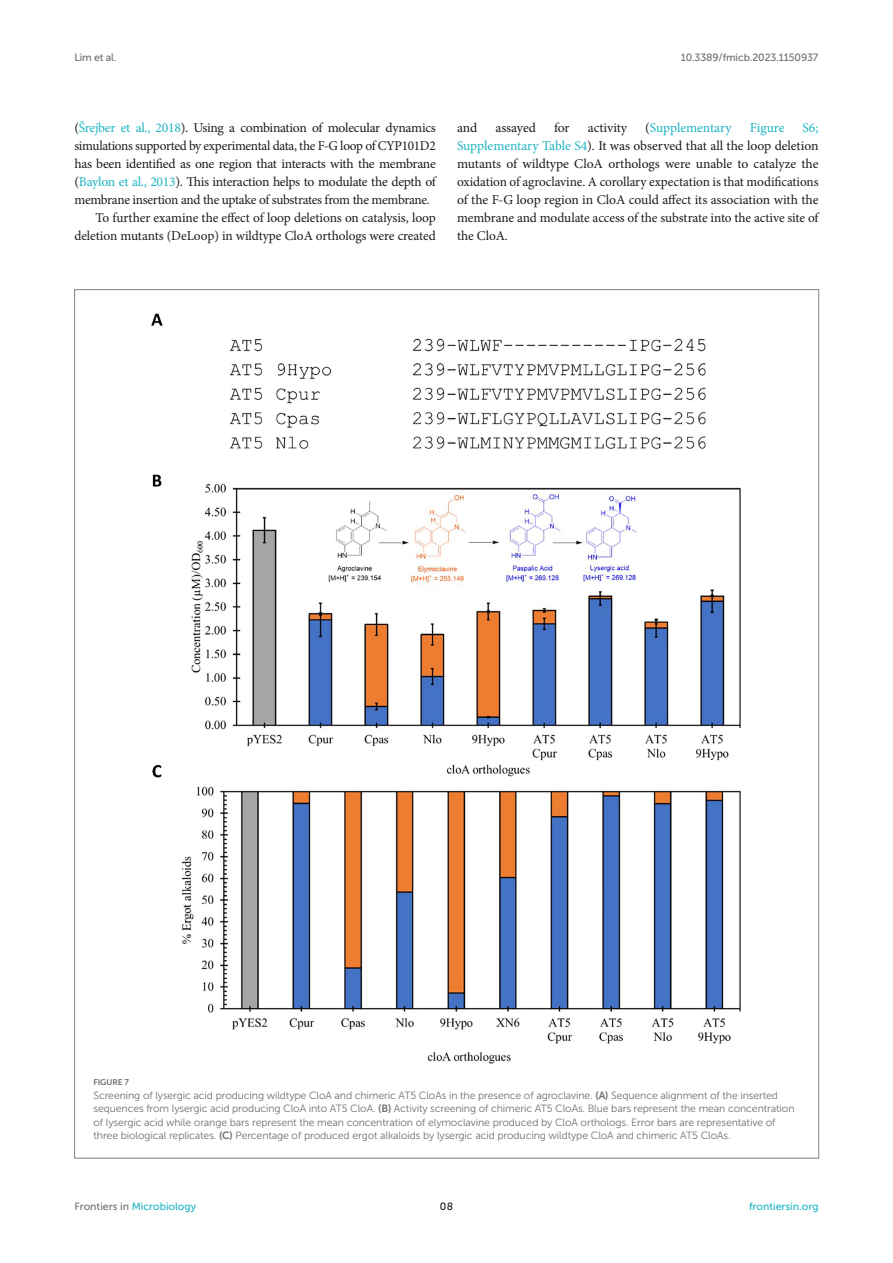
<style>
.page{position:relative;width:893px;height:1263px;background:#fff}
.page>*{position:absolute;margin:0;border:0;box-sizing:border-box;transform-origin:0 0}
.TEXT{font:13.5px/18px "Minion Pro";letter-spacing:-.01em;color:#1b1c1b;text-align:justify}
.TEXT-2{font:13.5px "Minion Pro";letter-spacing:-.005em;color:#1db5c3}
.FIG_LEG{font:10.5px/13.5px "Museo Sans 300";letter-spacing:-.01em;color:#706f70}
.t1{font:10.5px "Museo Sans 500";color:#1db5c3}
.t2{font:10.5px "Museo Sans 500";letter-spacing:-.015em;color:#706f70}
.t3{font:10.5px "Museo Sans 500";color:#1b1c1b}
.FIG_HD{font:8.25px "Museo Sans 700";letter-spacing:-.01em;color:#706f70}
.s1{color:#1db5c3}
.s2{color:#1b1c1b}
.s3{font-family:"Museo Sans 700"}
.s4{color:#706f70}
</style>
<div class="page">
<img style="left:151px;top:313px;width:590px;height:751px">
<p class="t2" style="left:74px;top:51px;width:43px">Lim et al.</p>
<p class="t2" style="left:681px;top:51px;width:139px">10.3389/fmicb.2023.1150937</p>
<p class="TEXT" style="left:74px;top:119px;width:363px">(<span class="s1">Šrejber et al., 2018</span>). Using a combination of molecular dynamics simulations supported by experimental data, the F-G loop of CYP101D2 has been identified as one region that interacts with the membrane (<span class="s1">Baylon et al., 2013</span>). This interaction helps to modulate the depth of membrane insertion and the uptake of substrates from the membrane.</p>
<p class="TEXT" style="left:74px;top:209px;width:363px;text-align:right">To further examine the effect of loop deletions on catalysis, loop deletion mutants (DeLoop) in wildtype CloA orthologs were created</p>
<p class="TEXT" style="left:457px;top:119px;width:22px">and</p>
<p class="TEXT" style="left:495px;top:119px;width:42px">assayed</p>
<p class="TEXT" style="left:554px;top:119px;width:17px">for</p>
<p class="TEXT" style="left:588px;top:119px;width:41px">activity</p>
<p class="TEXT-2" style="left:645px;top:119px;width:88px"><span class="s2">(</span>Supplementary</p>
<p class="TEXT-2" style="left:750px;top:119px;width:36px">Figure</p>
<p class="TEXT" style="left:457px;top:119px;width:363px;text-indent:345px"><span class="s1">S6; Supplementary Table S4</span>). It was observed that all the loop deletion mutants of wildtype CloA orthologs were unable to catalyze the oxidation of agroclavine. A corollary expectation is that modifications of the F-G loop region in CloA could affect its association with the membrane and modulate access of the substrate into the active site of the CloA.</p>
<p class="FIG_HD" style="left:94px;top:1078px;width:37px">FIGURE 7</p>
<p class="FIG_LEG" style="left:94px;top:1088px;width:702px">Screening of lysergic acid producing wildtype CloA and chimeric AT5 CloAs in the presence of agroclavine. <span class="s3">(A)</span> Sequence alignment of the inserted sequences from lysergic acid producing CloA into AT5 CloA. <span class="s3">(B)</span> Activity screening of chimeric AT5 CloAs. Blue bars represent the mean concentration of lysergic acid while orange bars represent the mean concentration of elymoclavine produced by CloA orthologs. Error bars are representative of three biological replicates. <span class="s3">(C)</span> Percentage of produced ergot alkaloids by lysergic acid producing wildtype CloA and chimeric AT5 CloAs.</p>
<p class="t1" style="left:74px;top:1200px;width:123px"><span class="s4">Frontiers in</span> Microbiology</p>
<p class="t3" style="left:440px;top:1200px;width:15px">08</p>
<p class="t1" style="left:749px;top:1200px;width:71px">frontiersin.org</p>
</div>
